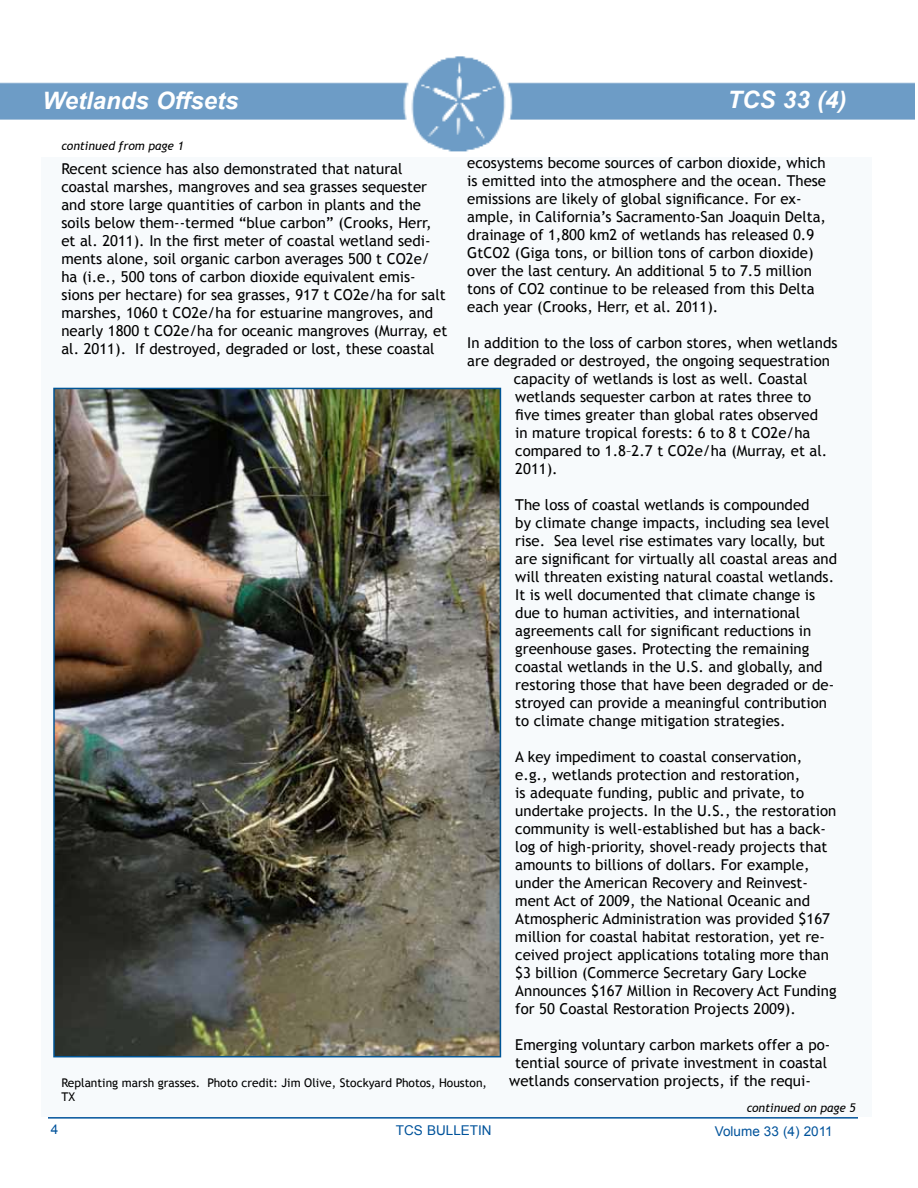
<style>
.page{position:relative;width:918px;height:1188px;background:#fff}
.page>*{position:absolute;margin:0;border:0;box-sizing:border-box;transform-origin:0 0}
.t1{font:italic 700 24px "Arial";color:#fff}
.t2{font:15px/18px "Trebuchet MS";color:#000}
.t3{font:13.5px "Arial";color:#00539b}
.t4{font:12px/14.4px "Trebuchet MS";color:#000}
.t5{font:italic 12px "Trebuchet MS";color:#000}
</style>
<div class="page">
<div style="left:41px;top:158px;width:830px;height:959px;background:#f7fafc"></div>
<img style="left:0;top:56px;width:915px;height:96px">
<hr style="left:48px;top:1117px;width:810px;height:2px;background:#00539b">
<img style="left:56px;top:391px;width:442px;height:663px">
<div style="left:53px;top:388px;width:448px;height:669px;border:2px solid #005596"></div>
<h1 class="t1" style="left:43px;top:85px;width:197px">Wetlands Offsets</h1>
<p class="t5" style="left:61px;top:139px;width:124px">continued from page 1</p>
<h1 class="t1" style="left:728px;top:84px;width:120px">TCS 33 (4)</h1>
<p class="t2" style="left:467px;top:153px;width:360px">ecosystems become sources of carbon dioxide, which is emitted into the atmosphere and the ocean. These emissions are likely of global significance. For ex&shy;ample, in California’s Sacramento-San Joaquin Delta, drainage of 1,800 km2 of wetlands has released 0.9<br>GtCO2 (Giga tons, or billion tons of carbon dioxide) over the last century. An additional 5 to 7.5 million tons of CO2 continue to be released from this Delta each year (Crooks, Herr, et al. 2011).</p>
<p class="t2" style="left:467px;top:333px;width:372px">In addition to the loss of carbon stores, when wetlands</p>
<p class="t2" style="left:467px;top:351px;width:364px">are degraded or destroyed, the ongoing sequestration</p>
<p class="t2" style="left:514px;top:369px;width:295px">capacity of wetlands is lost as well. Coastal</p>
<p class="t2" style="left:515px;top:387px;width:298px">wetlands sequester carbon at rates three to</p>
<p class="t2" style="left:515px;top:405px;width:304px">five times greater than global rates observed</p>
<p class="t2" style="left:515px;top:423px;width:297px">in mature tropical forests: 6 to 8 t CO2e/ha</p>
<p class="t2" style="left:515px;top:441px;width:314px">compared to 1.8–2.7 t CO2e/ha (Murray, et al.</p>
<p class="t2" style="left:515px;top:459px;width:44px">2011).</p>
<p class="t2" style="left:515px;top:495px;width:323px">The loss of coastal wetlands is compounded<br>by climate change impacts, including sea level rise. Sea level rise estimates vary locally, but are significant for virtually all coastal areas and will threaten existing natural coastal wetlands.<br>It is well documented that climate change is due to human activities, and international agreements call for significant reductions in greenhouse gases. Protecting the remaining coastal wetlands in the U.S. and globally, and restoring those that have been degraded or de&shy;stroyed can provide a meaningful contribution to climate change mitigation strategies.</p>
<p class="t2" style="left:515px;top:747px;width:323px">A key impediment to coastal conservation, e.g., wetlands protection and restoration,<br>is adequate funding, public and private, to undertake projects. In the U.S., the restoration community is well-established but has a back&shy;log of high-priority, shovel-ready projects that amounts to billions of dollars. For example, under the American Recovery and Reinvest&shy;ment Act of 2009, the National Oceanic and Atmospheric Administration was provided $167 million for coastal habitat restoration, yet re&shy;ceived project applications totaling more than $3 billion (Commerce Secretary Gary Locke Announces $167 Million in Recovery Act Funding for 50 Coastal Restoration Projects 2009).</p>
<p class="t2" style="left:515px;top:1035px;width:317px">Emerging voluntary carbon markets offer a po-</p>
<p class="t2" style="left:515px;top:1053px;width:313px">tential source of private investment in coastal</p>
<p class="t2" style="left:509px;top:1071px;width:303px">wetlands conservation projects, if the requi-</p>
<p class="t2" style="left:61px;top:159px;width:388px">Recent science has also demonstrated that natural coastal marshes, mangroves and sea grasses sequester and store large quantities of carbon in plants and the soils below them--termed “blue carbon” (Crooks, Herr, et al. 2011). In the first meter of coastal wetland sedi&shy;ments alone, soil organic carbon averages 500 t CO2e/ ha (i.e., 500 tons of carbon dioxide equivalent emis&shy;sions per hectare) for sea grasses, 917 t CO2e/ha for salt marshes, 1060 t CO2e/ha for estuarine mangroves, and nearly 1800 t CO2e/ha for oceanic mangroves (Murray, et al. 2011). If destroyed, degraded or lost, these coastal</p>
<p class="t4" style="left:61px;top:1075px;width:427px">Replanting marsh grasses. Photo credit: Jim Olive, Stockyard Photos, Houston,<br>TX</p>
<p class="t5" style="left:747px;top:1101px;width:111px">continued on page 5</p>
<p class="t3" style="left:51px;top:1120px;width:9px">4</p>
<p class="t3" style="left:715px;top:1122px;width:119px">Volume 33 (4) 2011</p>
<p class="t3" style="left:396px;top:1122px;width:97px">TCS BULLETIN</p>
</div>
